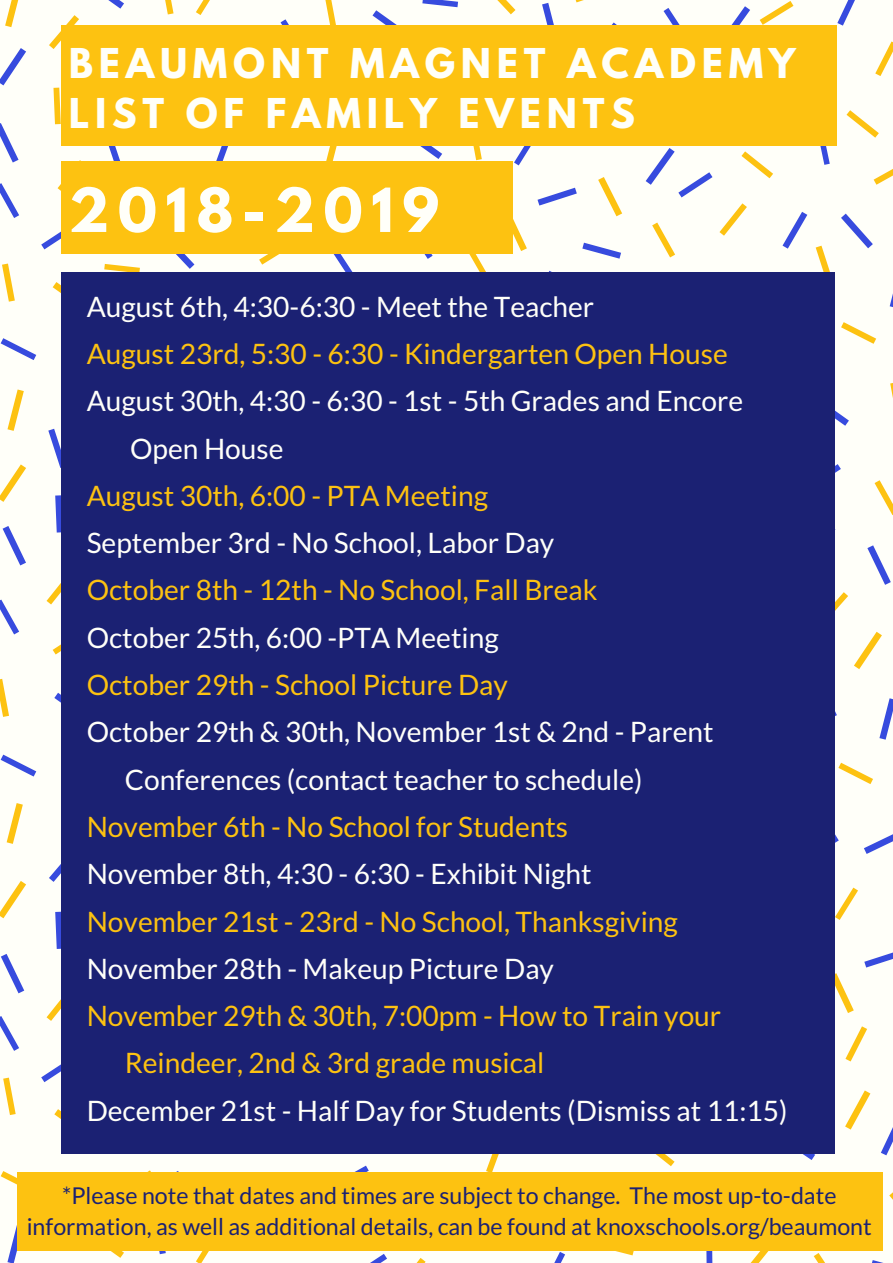
<style>
.page{position:relative;width:893px;height:1263px;background:#fffff9}
.page>*{position:absolute;margin:0;border:0;box-sizing:border-box;transform-origin:0 0}
.t1{font:700 53.85px "League Spartan";letter-spacing:.16em;color:#fffff9}
.t2{font:700 36.45px/50.7px "League Spartan";letter-spacing:.16em;color:#fffff9}
.t3{font:28.2px/47.2px "Lato";color:#fffff9}
.t4{font:28.2px/47.2px "Lato";color:#fdc211}
.t5{font:23.25px/31.5px "Lato";color:#1b2173;text-align:center}
</style>
<div class="page">
<svg style="left:58px;top:160px;width:23px;height:31px"></svg>
<svg style="left:2px;top:264px;width:13px;height:38px"></svg>
<svg style="left:49px;top:15px;width:30px;height:34px"></svg>
<svg style="left:196px;top:0;width:14px;height:15px"></svg>
<svg style="left:104px;top:264px;width:36px;height:8px"></svg>
<svg style="left:47px;top:583px;width:14px;height:21px"></svg>
<svg style="left:0;top:679px;width:9px;height:38px"></svg>
<svg style="left:0;top:464px;width:26px;height:38px"></svg>
<svg style="left:890px;top:383px;width:3px;height:15px"></svg>
<svg style="left:854px;top:632px;width:28px;height:37px"></svg>
<svg style="left:816px;top:246px;width:14px;height:26px"></svg>
<svg style="left:719px;top:203px;width:28px;height:33px"></svg>
<svg style="left:615px;top:1251px;width:19px;height:4px"></svg>
<svg style="left:750px;top:1251px;width:19px;height:12px"></svg>
<svg style="left:845px;top:1090px;width:25px;height:39px"></svg>
<svg style="left:655px;top:1154px;width:19px;height:12px"></svg>
<svg style="left:486px;top:1154px;width:13px;height:18px"></svg>
<svg style="left:47px;top:999px;width:14px;height:22px"></svg>
<svg style="left:0;top:881px;width:26px;height:37px"></svg>
<svg style="left:54px;top:1109px;width:7px;height:10px"></svg>
<svg style="left:512px;top:211px;width:15px;height:40px"></svg>
<svg style="left:598px;top:177px;width:24px;height:39px"></svg>
<svg style="left:259px;top:253px;width:35px;height:12px"></svg>
<svg style="left:1px;top:1171px;width:16px;height:14px"></svg>
<svg style="left:111px;top:1251px;width:13px;height:7px"></svg>
<svg style="left:196px;top:1251px;width:13px;height:12px"></svg>
<svg style="left:497px;top:0;width:18px;height:14px"></svg>
<svg style="left:846px;top:110px;width:33px;height:28px"></svg>
<svg style="left:834px;top:973px;width:20px;height:40px"></svg>
<svg style="left:5px;top:0;width:14px;height:27px"></svg>
<svg style="left:53px;top:88px;width:8px;height:36px"></svg>
<svg style="left:165px;top:0;width:9px;height:14px"></svg>
<svg style="left:53px;top:282px;width:8px;height:11px"></svg>
<svg style="left:7px;top:389px;width:17px;height:42px"></svg>
<svg style="left:53px;top:644px;width:8px;height:10px"></svg>
<svg style="left:874px;top:480px;width:19px;height:35px"></svg>
<svg style="left:834px;top:592px;width:14px;height:31px"></svg>
<svg style="left:838px;top:763px;width:35px;height:21px"></svg>
<svg style="left:841px;top:322px;width:35px;height:22px"></svg>
<svg style="left:652px;top:223px;width:23px;height:34px"></svg>
<svg style="left:814px;top:1253px;width:11px;height:10px"></svg>
<svg style="left:7px;top:803px;width:16px;height:41px"></svg>
<svg style="left:3px;top:1077px;width:13px;height:38px"></svg>
<svg style="left:416px;top:1258px;width:10px;height:5px"></svg>
<svg style="left:889px;top:1192px;width:4px;height:8px"></svg>
<svg style="left:469px;top:253px;width:22px;height:19px"></svg>
<svg style="left:875px;top:41px;width:18px;height:35px"></svg>
<svg style="left:760px;top:1px;width:33px;height:24px"></svg>
<svg style="left:325px;top:0;width:11px;height:25px"></svg>
<svg style="left:741px;top:151px;width:32px;height:27px"></svg>
<svg style="left:326px;top:145px;width:16px;height:16px"></svg>
<svg style="left:874px;top:169px;width:19px;height:16px"></svg>
<svg style="left:469px;top:145px;width:13px;height:15px"></svg>
<svg style="left:845px;top:1026px;width:22px;height:35px"></svg>
<svg style="left:835px;top:888px;width:23px;height:32px"></svg>
<svg style="left:575px;top:0;width:9px;height:2px"></svg>
<svg style="left:0;top:48px;width:26px;height:37px"></svg>
<svg style="left:108px;top:0;width:16px;height:9px"></svg>
<svg style="left:103px;top:145px;width:18px;height:16px"></svg>
<svg style="left:3px;top:526px;width:23px;height:39px"></svg>
<svg style="left:48px;top:429px;width:13px;height:39px"></svg>
<svg style="left:867px;top:545px;width:24px;height:40px"></svg>
<svg style="left:834px;top:464px;width:7px;height:25px"></svg>
<svg style="left:802px;top:1154px;width:13px;height:6px"></svg>
<svg style="left:0;top:1016px;width:19px;height:35px"></svg>
<svg style="left:49px;top:864px;width:12px;height:18px"></svg>
<svg style="left:370px;top:1254px;width:17px;height:9px"></svg>
<svg style="left:881px;top:1127px;width:12px;height:28px"></svg>
<svg style="left:582px;top:243px;width:39px;height:16px"></svg>
<svg style="left:817px;top:145px;width:13px;height:20px"></svg>
<svg style="left:837px;top:0;width:18px;height:26px"></svg>
<svg style="left:542px;top:3px;width:12px;height:22px"></svg>
<svg style="left:372px;top:10px;width:25px;height:15px"></svg>
<svg style="left:406px;top:145px;width:36px;height:14px"></svg>
<svg style="left:514px;top:145px;width:23px;height:20px"></svg>
<svg style="left:834px;top:809px;width:5px;height:34px"></svg>
<svg style="left:731px;top:6px;width:19px;height:19px"></svg>
<svg style="left:0;top:123px;width:19px;height:40px"></svg>
<svg style="left:41px;top:231px;width:20px;height:18px"></svg>
<svg style="left:0;top:183px;width:19px;height:35px"></svg>
<svg style="left:162px;top:253px;width:32px;height:16px"></svg>
<svg style="left:213px;top:145px;width:19px;height:16px"></svg>
<svg style="left:0;top:600px;width:19px;height:34px"></svg>
<svg style="left:55px;top:495px;width:6px;height:37px"></svg>
<svg style="left:1px;top:338px;width:35px;height:22px"></svg>
<svg style="left:879px;top:698px;width:14px;height:42px"></svg>
<svg style="left:834px;top:526px;width:1px;height:32px"></svg>
<svg style="left:834px;top:680px;width:3px;height:38px"></svg>
<svg style="left:834px;top:397px;width:15px;height:29px"></svg>
<svg style="left:890px;top:293px;width:3px;height:14px"></svg>
<svg style="left:841px;top:214px;width:32px;height:34px"></svg>
<svg style="left:782px;top:212px;width:25px;height:37px"></svg>
<div style="left:706px;top:1231px;width:6px;height:32px;background:#374bde"></div>
<svg style="left:554px;top:1252px;width:11px;height:11px"></svg>
<svg style="left:54px;top:693px;width:7px;height:10px"></svg>
<svg style="left:1px;top:954px;width:23px;height:39px"></svg>
<svg style="left:41px;top:1064px;width:20px;height:18px"></svg>
<svg style="left:55px;top:912px;width:6px;height:37px"></svg>
<svg style="left:1px;top:755px;width:35px;height:21px"></svg>
<svg style="left:7px;top:1225px;width:10px;height:38px"></svg>
<svg style="left:354px;top:1165px;width:15px;height:7px"></svg>
<svg style="left:872px;top:1260px;width:11px;height:3px"></svg>
<svg style="left:537px;top:188px;width:40px;height:18px"></svg>
<svg style="left:334px;top:253px;width:25px;height:19px"></svg>
<svg style="left:408px;top:253px;width:25px;height:6px"></svg>
<svg style="left:159px;top:1251px;width:7px;height:3px"></svg>
<svg style="left:281px;top:19px;width:8px;height:6px"></svg>
<svg style="left:646px;top:148px;width:66px;height:49px"></svg>
<svg style="left:422px;top:0;width:36px;height:7px"></svg>
<svg style="left:663px;top:8px;width:17px;height:17px"></svg>
<svg style="left:611px;top:22px;width:6px;height:3px"></svg>
<svg style="left:864px;top:952px;width:29px;height:15px"></svg>
<svg style="left:864px;top:834px;width:29px;height:20px"></svg>
<div style="left:61px;top:25px;width:776px;height:120px;background:#fdc211"></div>
<div style="left:61px;top:161px;width:451px;height:92px;background:#fdc211"></div>
<div style="left:17px;top:1172px;width:866px;height:79px;background:#fdc211"></div>
<div style="left:61px;top:272px;width:773px;height:882px;background:#1b2173"></div>
<p class="t2" style="left:69px;top:42px;width:729px">BEAUMONT MAGNET ACADEMY<br>LIST OF FAMILY EVENTS</p>
<h1 class="t1" style="left:69px;top:183px;width:372px">2018-2019</h1>
<p class="t3" style="left:87px;top:282px;width:509px">August 6th, 4:30-6:30 - Meet the Teacher</p>
<p class="t4" style="left:87px;top:329px;width:643px">August 23rd, 5:30 - 6:30 - Kindergarten Open House</p>
<p class="t3" style="left:130px;top:377px;width:615px;text-indent:-43px">August 30th, 4:30 - 6:30 - 1st - 5th Grades and Encore<br>Open House</p>
<p class="t4" style="left:87px;top:471px;width:403px">August 30th, 6:00 - PTA Meeting</p>
<p class="t3" style="left:87px;top:519px;width:469px">September 3rd - No School, Labor Day</p>
<p class="t4" style="left:87px;top:566px;width:512px">October 8th - 12th - No School, Fall Break</p>
<p class="t3" style="left:87px;top:613px;width:414px">October 25th, 6:00 -PTA Meeting</p>
<p class="t4" style="left:87px;top:660px;width:423px">October 29th - School Picture Day</p>
<p class="t3" style="left:125px;top:708px;width:590px;text-indent:-38px">October 29th &amp; 30th, November 1st &amp; 2nd - Parent<br>Conferences (contact teacher to schedule)</p>
<p class="t4" style="left:87px;top:802px;width:483px">November 6th - No School for Students</p>
<p class="t3" style="left:87px;top:850px;width:507px">November 8th, 4:30 - 6:30 - Exhibit Night</p>
<p class="t4" style="left:87px;top:897px;width:593px">November 21st - 23rd - No School, Thanksgiving</p>
<p class="t3" style="left:87px;top:944px;width:469px">November 28th - Makeup Picture Day</p>
<p class="t4" style="left:125px;top:991px;width:598px;text-indent:-38px">November 29th &amp; 30th, 7:00pm - How to Train your<br>Reindeer, 2nd &amp; 3rd grade musical</p>
<p class="t3" style="left:87px;top:1086px;width:702px">December 21st - Half Day for Students (Dismiss at 11:15)</p>
<p class="t5" style="left:27px;top:1179px;width:847px">*Please note that dates and times are subject to change. The most up-to-date information, as well as additional details, can be found at knoxschools.org/beaumont</p>
</div>
